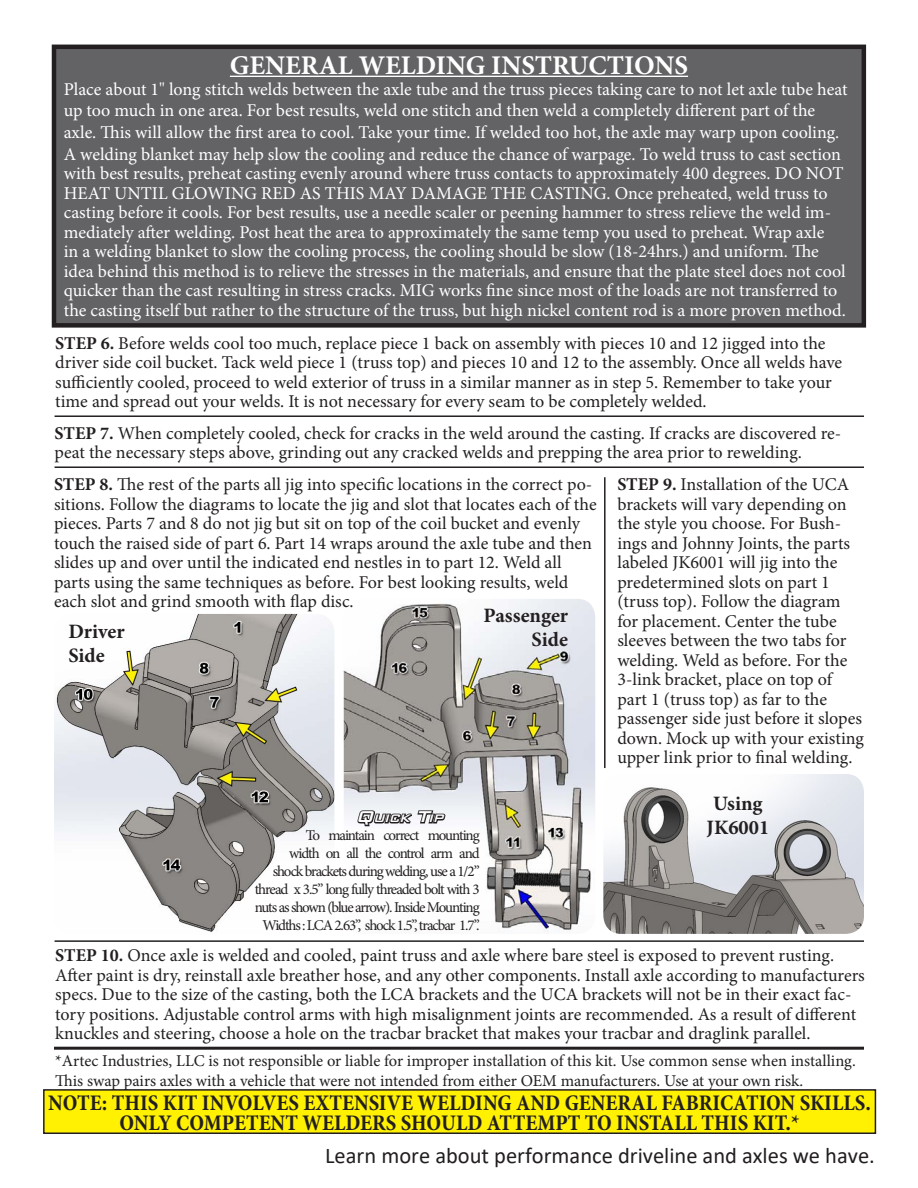
<style>
.page{position:relative;width:918px;height:1188px;background:#fff}
.page>*{position:absolute;margin:0;border:0;box-sizing:border-box;transform-origin:0 0}
.t1{font:700 27px "Minion Pro";color:#fff}
.t2{font:700 condensed 22.5px "Minion Pro";color:#231f20}
.t3{font:22.5px "Calibri";color:#221e1f}
.t4{font:700 20.4px/24.5px "Minion Pro";color:#231f20;text-align:right}
.t5{font:18px/19.5px "Minion Pro";color:#231f20}
.t6{font:18px/19.5px "Minion Pro";letter-spacing:-.005em;color:#fff}
.t7{font:16.5px "Minion Pro";letter-spacing:-.005em;color:#231f20}
.t8{font:15px/18px "Minion Pro";letter-spacing:-.07em;color:#231f20;text-align:right}
.t9{font:italic 500 14.7px "Bank Gothic BT";color:#fff}
.s1{font-weight:700}
.s2{font-size:21px}
</style>
<div class="page">
<div style="left:44px;top:1090px;width:831px;height:43px;background:#fff101"></div>
<div style="left:43px;top:1089px;width:833px;height:45px;border:2px solid #231f20"></div>
<div style="left:54px;top:47px;width:810px;height:278px;background:#636366"></div>
<div style="left:52px;top:45px;width:814px;height:283px;border:4px solid #231f20"></div>
<hr style="left:230px;top:76px;width:458px;height:1px;background:#fff">
<hr style="left:55px;top:940px;width:809px;height:2px;background:#231f20">
<hr style="left:55px;top:415px;width:809px;height:2px;background:#231f20">
<hr style="left:55px;top:466px;width:809px;height:2px;background:#231f20">
<img style="left:344px;top:599px;width:251px;height:334px">
<img style="left:54px;top:614px;width:280px;height:318px">
<hr style="left:54px;top:1047px;width:810px;height:3px;background:#231f20">
<hr style="left:604px;top:477px;width:2px;height:291px;background:#231f20">
<svg style="left:356px;top:799px;width:91px;height:36px"></svg>
<img style="left:603px;top:774px;width:261px;height:160px">
<p class="t1" style="left:230px;top:46px;width:460px">GENERAL WELDING INSTRUCTIONS</p>
<p class="t6" style="left:64px;top:78px;width:785px;line-height:21.6px">Place about 1" long stitch welds between the axle tube and the truss pieces taking care to not let axle tube heat up too much in one area. For best results, weld one stitch and then weld a completely different part of the axle. This will allow the first area to cool. Take your time. If welded too hot, the axle may warp upon cooling.<br>A welding blanket may help slow the cooling and reduce the chance of warpage. To weld truss to cast section</p>
<p class="t6" style="left:64px;top:164px;width:784px">with best results, preheat casting evenly around where truss contacts to approximately 400 degrees. DO NOT HEAT UNTIL GLOWING RED AS THIS MAY DAMAGE THE CASTING. Once preheated, weld truss to casting before it cools. For best results, use a needle scaler or peening hammer to stress relieve the weld im&shy;mediately after welding. Post heat the area to approximately the same temp you used to preheat. Wrap axle<br>in a welding blanket to slow the cooling process, the cooling should be slow (18-24hrs.) and uniform. The idea behind this method is to relieve the stresses in the materials, and ensure that the plate steel does not cool quicker than the cast resulting in stress cracks. MIG works fine since most of the loads are not transferred to the casting itself but rather to the structure of the truss, but high nickel content rod is a more proven method.</p>
<p class="t5" style="left:55px;top:333px;width:788px"><span class="s1">STEP 6.</span> Before welds cool too much, replace piece 1 back on assembly with pieces 10 and 12 jigged into the driver side coil bucket. Tack weld piece 1 (truss top) and pieces 10 and 12 to the assembly. Once all welds have sufficiently cooled, proceed to weld exterior of truss in a similar manner as in step 5. Remember to take your time and spread out your welds. It is not necessary for every seam to be completely welded.</p>
<p class="t5" style="left:55px;top:423px;width:788px"><span class="s1">STEP 7.</span> When completely cooled, check for cracks in the weld around the casting. If cracks are discovered re&shy;peat the necessary steps above, grinding out any cracked welds and prepping the area prior to rewelding.</p>
<p class="t5" style="left:617px;top:475px;width:248px"><span class="s1">STEP 9.</span> Installation of the UCA brackets will vary depending on the style you choose. For Bush&shy;ings and Johnny Joints, the parts labeled JK6001 will jig into the predetermined slots on part 1 (truss top). Follow the diagram for placement. Center the tube sleeves between the two tabs for welding. Weld as before. For the<br>3-link bracket, place on top of part 1 (truss top) as far to the passenger side just before it slopes down. Mock up with your existing upper link prior to final welding.</p>
<p class="t5" style="left:54px;top:475px;width:544px"><span class="s1">STEP 8.</span> The rest of the parts all jig into specific locations in the correct po&shy;sitions. Follow the diagrams to locate the jig and slot that locates each of the pieces. Parts 7 and 8 do not jig but sit on top of the coil bucket and evenly touch the raised side of part 6. Part 14 wraps around the axle tube and then slides up and over until the indicated end nestles in to part 12. Weld all parts using the same techniques as before. For best looking results, weld each slot and grind smooth with flap disc.</p>
<p class="t4" style="left:484px;top:603px;width:86px">Passenger<br>Side</p>
<p class="t4" style="left:68px;top:619px;width:58px;text-align:left">Driver<br>Side</p>
<p class="t9" style="left:356px;top:810px;width:93px"><span class="s2">Q</span>uick <span class="s2">T</span>ip</p>
<p class="t8" style="left:255px;top:827px;width:227px">To maintain correct mounting<br>width on all the control arm and<br>shock brackets during welding, use a 1/2” thread x 3.5” long fully threaded bolt with 3 nuts as shown (blue arrow). Inside Mounting Widths : LCA 2.63”, shock 1.5”, tracbar 1.7”.</p>
<p class="t4" style="left:707px;top:791px;width:64px;text-align:center">Using<br>JK6001</p>
<p class="t5" style="left:55px;top:946px;width:811px"><span class="s1">STEP 10.</span> Once axle is welded and cooled, paint truss and axle where bare steel is exposed to prevent rusting.<br>After paint is dry, reinstall axle breather hose, and any other components. Install axle according to manufacturers specs. Due to the size of the casting, both the LCA brackets and the UCA brackets will not be in their exact fac&shy;tory positions. Adjustable control arms with high misalignment joints are recommended. As a result of different knuckles and steering, choose a hole on the tracbar bracket that makes your tracbar and draglink parallel.</p>
<p class="t7" style="left:55px;top:1050px;width:802px">*Artec Industries, LLC is not responsible or liable for improper installation of this kit. Use common sense when installing.</p>
<p class="t7" style="left:55px;top:1069px;width:749px">This swap pairs axles with a vehicle that were not intended from either OEM manufacturers. Use at your own risk.</p>
<p class="t2" style="left:48px;top:1087px;width:824px">NOTE: THIS KIT INVOLVES EXTENSIVE WELDING AND GENERAL FABRICATION SKILLS.</p>
<p class="t2" style="left:119px;top:1107px;width:682px">ONLY COMPETENT WELDERS SHOULD ATTEMPT TO INSTALL THIS KIT.*</p>
<p class="t3" style="left:325px;top:1140px;width:551px">Learn more about performance driveline and axles we have.</p>
</div>
